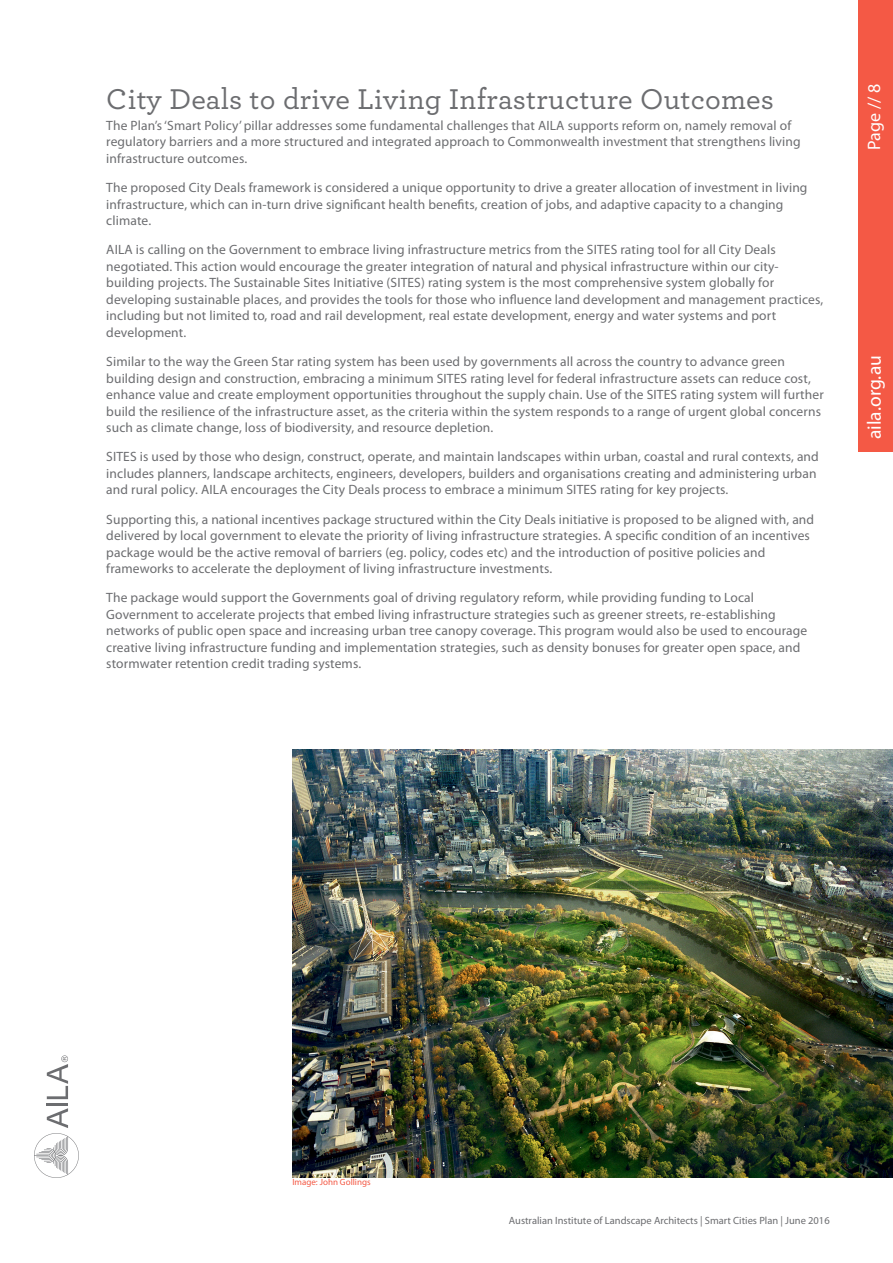
<style>
.page{position:relative;width:893px;height:1263px;background:#fff}
.page>*{position:absolute;margin:0;border:0;box-sizing:border-box;transform-origin:0 0}
.Subheader{font:500 30px "Archer";letter-spacing:.01em;color:#6c6d70}
.t1{font:19.5px "Myriad Pro";color:#fff}
.t2{font:18px "Myriad Pro";color:#fff}
.Body_Para{font:13.5px/16.5px "Myriad Pro";letter-spacing:.01em;color:#6c6d70}
.t3{font:10.5px "Myriad Pro";color:#6c6d70}
.Footnote{font:9px "Myriad Pro";color:#f45945}
</style>
<div class="page">
<hr style="left:47px;top:1103px;width:21px;height:3px;background:#6c6d70">
<svg style="left:34px;top:1108px;width:45px;height:70px"></svg>
<svg style="left:47px;top:1055px;width:21px;height:44px"></svg>
<div style="left:859px;top:0;width:34px;height:451px;background:#f45945"></div>
<img style="left:292px;top:750px;width:601px;height:428px">
<p class="Subheader" style="left:106px;top:77px;width:669px">City Deals to drive Living Infrastructure Outcomes</p>
<p class="Body_Para" style="left:106px;top:117px;width:696px">The Plan’s ‘Smart Policy’ pillar addresses some fundamental challenges that AILA supports reform on, namely removal of regulatory barriers and a more structured and integrated approach to Commonwealth investment that strengthens living infrastructure outcomes.</p>
<p class="Body_Para" style="left:106px;top:179px;width:703px">The proposed City Deals framework is considered a unique opportunity to drive a greater allocation of investment in living infrastructure, which can in-turn drive significant health benefits, creation of jobs, and adaptive capacity to a changing climate.</p>
<p class="Body_Para" style="left:106px;top:241px;width:718px">AILA is calling on the Government to embrace living infrastructure metrics from the SITES rating tool for all City Deals negotiated. This action would encourage the greater integration of natural and physical infrastructure within our city&shy;building projects. The Sustainable Sites Initiative (SITES) rating system is the most comprehensive system globally for developing sustainable places, and provides the tools for those who influence land development and management practices, including but not limited to, road and rail development, real estate development, energy and water systems and port development.</p>
<p class="Body_Para" style="left:106px;top:353px;width:719px">Similar to the way the Green Star rating system has been used by governments all across the country to advance green building design and construction, embracing a minimum SITES rating level for federal infrastructure assets can reduce cost, enhance value and create employment opportunities throughout the supply chain. Use of the SITES rating system will further build the resilience of the infrastructure asset, as the criteria within the system responds to a range of urgent global concerns such as climate change, loss of biodiversity, and resource depletion.</p>
<p class="Body_Para" style="left:106px;top:448px;width:714px">SITES is used by those who design, construct, operate, and maintain landscapes within urban, coastal and rural contexts, and includes planners, landscape architects, engineers, developers, builders and organisations creating and administering urban and rural policy. AILA encourages the City Deals process to embrace a minimum SITES rating for key projects.</p>
<p class="Body_Para" style="left:106px;top:511px;width:709px">Supporting this, a national incentives package structured within the City Deals initiative is proposed to be aligned with, and delivered by local government to elevate the priority of living infrastructure strategies. A specific condition of an incentives package would be the active removal of barriers (eg. policy, codes etc) and the introduction of positive policies and frameworks to accelerate the deployment of living infrastructure investments.</p>
<p class="Body_Para" style="left:106px;top:589px;width:702px">The package would support the Governments goal of driving regulatory reform, while providing funding to Local Government to accelerate projects that embed living infrastructure strategies such as greener streets, re-establishing networks of public open space and increasing urban tree canopy coverage. This program would also be used to encourage creative living infrastructure funding and implementation strategies, such as density bonuses for greater open space, and stormwater retention credit trading systems.</p>
<h3 class="t2" style="left:863px;top:150px;width:68px;rotate:-90deg">Page // 8</h3>
<h2 class="t1" style="left:862px;top:439px;width:85px;rotate:-90deg">aila.org.au</h2>
<p class="Footnote" style="left:292px;top:1176px;width:80px">Image: John Gollings</p>
<p class="t3" style="left:509px;top:1213px;width:322px">Australian Institute of Landscape Architects | Smart Cities Plan | June 2016</p>
</div>
